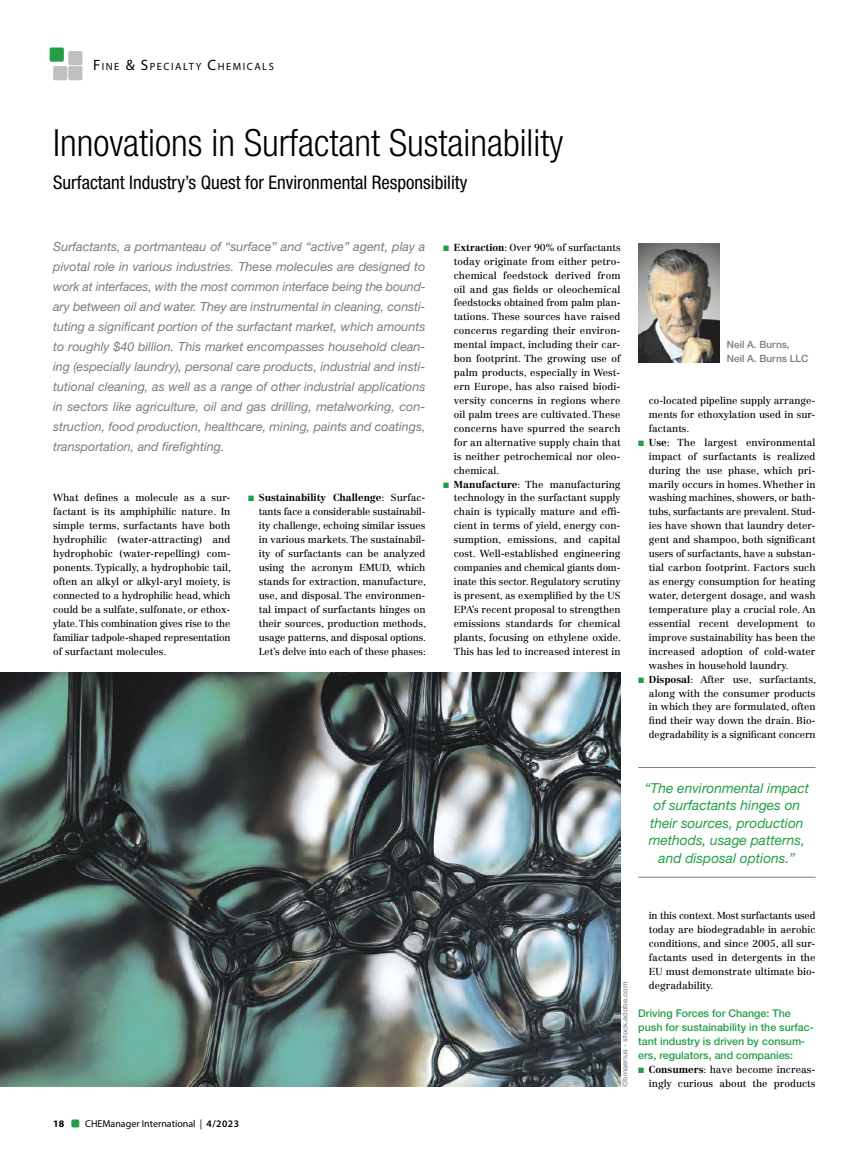
<style>
.page{position:relative;width:851px;height:1170px;background:#fff}
.page>*{position:absolute;margin:0;border:0;box-sizing:border-box;transform-origin:0 0}
.t1{font:300 condensed 37.5px "Helvetica Neue LT Std";color:#000}
.t2{font:condensed 18.75px "Helvetica Neue LT Std";color:#000}
.t3{font:italic 13.75px/17.5px "Helvetica Neue LT Std";color:#239e46;text-align:center}
.t4{font:italic 12.5px/20px "Helvetica Neue LT Std";color:#7c7c7c;text-align:justify}
.t5{font:500 10.62px/13.9px "Helvetica Neue LT Std";color:#239e46}
.t6{font:10.5px "Myriad Pro";letter-spacing:.145em;color:#000}
.t7{font:10px/13.9px "Centennial LT Std";color:#000;text-align:justify}
.t8{font:10px "Myriad Pro";color:#000}
.t9{font:500 10px/13.9px "Helvetica Neue LT Std";color:#7c7c7c}
.t10{font:700 10px "Myriad Pro";color:#000}
.t11{font:500 7.5px "Helvetica Neue LT Std";color:#939393}
.s1{font-size:15px}
.s2{color:#239e46}
.s3{font-weight:700}
.s4{font-weight:600}
</style>
<div class="page">
<img style="left:638px;top:243px;width:81px;height:119px">
<img style="left:0;top:672px;width:620px;height:414px">
<hr style="left:638px;top:767px;width:177px;height:1px;background:#7c7c7c">
<hr style="left:638px;top:876px;width:177px;height:1px;background:#7c7c7c">
<div style="left:71px;top:1119px;width:8px;height:8px;background:#239e46;border-radius:2px"></div>
<div style="left:50px;top:47px;width:14px;height:15px;background:#239e46;border-radius:2px"></div>
<div style="left:53px;top:66px;width:14px;height:14px;background:#c0c0c0;border-radius:2px"></div>
<div style="left:68px;top:51px;width:14px;height:14px;background:#c0c0c0;border-radius:2px"></div>
<div style="left:68px;top:66px;width:14px;height:14px;background:#c0c0c0;border-radius:2px"></div>
<p class="t6" style="left:93px;top:60px;width:182px"><span class="s1">F</span>INE <span class="s1">&amp; S</span> PECIALTY <span class="s1">C</span>HEM ICALS</p>
<h1 class="t1" style="left:53px;top:121px;width:511px">Innovations in Surfactant Sustainability</h1>
<h2 class="t2" style="left:53px;top:172px;width:415px">Surfactant Industry’s Quest for Environmental Responsibility</h2>
<p class="t4" style="left:53px;top:236px;width:374px">Surfactants, a portmanteau of “surface” and “active” agent, play a pivotal role in various industries. These molecules are designed to work at interfaces, with the most common interface being the bound&shy;ary between oil and water. They are instrumental in cleaning, consti&shy;tuting a significant portion of the surfactant market, which amounts to roughly $40 billion. This market encompasses household clean&shy;ing (especially laundry), personal care products, industrial and insti&shy;tutional cleaning, as well as a range of other industrial applications in sectors like agriculture, oil and gas drilling, metalworking, con&shy;struction, food production, healthcare, mining, paints and coatings, transportation, and firefighting.</p>
<p class="t7" style="left:53px;top:491px;width:179px">What defines a molecule as a sur&shy;factant is its amphiphilic nature. In simple terms, surfactants have both hydrophilic (water-attracting) and hydrophobic (water-repelling) com&shy;ponents. Typically, a hydrophobic tail, often an alkyl or alkyl-aryl moiety, is connected to a hydrophilic head, which could be a sulfate, sulfonate, or ethox&shy;ylate. This combination gives rise to the familiar tadpole-shaped representation of surfactant molecules.</p>
<p class="t7" style="left:259px;top:491px;width:169px;text-indent:-11px"><span class="s2">◾</span> <span class="s3">Sustainability Challenge</span>: Surfac&shy;tants face a considerable sustainabil&shy;ity challenge, echoing similar issues in various markets. The sustainabil&shy;ity of surfactants can be analyzed using the acronym EMUD, which stands for extraction, manufacture, use, and disposal. The environmen&shy;tal impact of surfactants hinges on their sources, production methods, usage patterns, and disposal options.<br>Let’s delve into each of these phases:</p>
<p class="t7" style="left:443px;top:240px;width:179px"><span class="s2">◾</span> <span class="s3">Extraction</span>: Over 90% of surfactants</p>
<p class="t7" style="left:454px;top:254px;width:168px">today originate from either petro-</p>
<p class="t7" style="left:454px;top:268px;width:168px">chemical feedstock derived from</p>
<p class="t7" style="left:454px;top:282px;width:168px">oil and gas fields or oleochemical</p>
<p class="t7" style="left:454px;top:296px;width:168px">feedstocks obtained from palm plan-</p>
<p class="t7" style="left:454px;top:310px;width:168px">tations. These sources have raised</p>
<p class="t7" style="left:454px;top:324px;width:168px">concerns regarding their environ-</p>
<p class="t7" style="left:454px;top:338px;width:168px">mental impact, including their car-</p>
<p class="t7" style="left:454px;top:352px;width:168px">bon footprint. The growing use of</p>
<p class="t7" style="left:454px;top:365px;width:168px">palm products, especially in West-</p>
<p class="t7" style="left:454px;top:379px;width:168px">ern Europe, has also raised biodi-</p>
<p class="t7" style="left:454px;top:393px;width:168px">versity concerns in regions where</p>
<p class="t7" style="left:454px;top:407px;width:168px">oil palm trees are cultivated. These</p>
<p class="t7" style="left:454px;top:421px;width:168px">concerns have spurred the search</p>
<p class="t7" style="left:454px;top:435px;width:168px">for an alternative supply chain that</p>
<p class="t7" style="left:454px;top:449px;width:168px">is neither petrochemical nor oleo-</p>
<p class="t7" style="left:454px;top:463px;width:47px">chemical.</p>
<p class="t7" style="left:443px;top:477px;width:179px"><span class="s2">◾</span> <span class="s3">Manufacture</span>: The manufacturing</p>
<p class="t7" style="left:454px;top:491px;width:168px">technology in the surfactant supply</p>
<p class="t7" style="left:454px;top:505px;width:168px">chain is typically mature and effi-</p>
<p class="t7" style="left:454px;top:519px;width:168px">cient in terms of yield, energy con-</p>
<p class="t7" style="left:454px;top:533px;width:168px">sumption, emissions, and capital</p>
<p class="t7" style="left:454px;top:546px;width:168px">cost. Well-established engineering</p>
<p class="t7" style="left:454px;top:560px;width:168px">companies and chemical giants dom-</p>
<p class="t7" style="left:454px;top:574px;width:168px">inate this sector. Regulatory scrutiny</p>
<p class="t7" style="left:454px;top:588px;width:168px">is present, as exemplified by the US</p>
<p class="t7" style="left:454px;top:602px;width:168px">EPA’s recent proposal to strengthen</p>
<p class="t7" style="left:454px;top:616px;width:168px">emissions standards for chemical</p>
<p class="t7" style="left:454px;top:630px;width:169px">plants, focusing on ethylene oxide.</p>
<p class="t7" style="left:454px;top:644px;width:168px">This has led to increased interest in</p>
<p class="t9" style="left:726px;top:337px;width:83px">Neil A. Burns,<br>Neil A. Burns LLC</p>
<p class="t7" style="left:648px;top:393px;width:168px">co-located pipeline supply arrange-</p>
<p class="t7" style="left:648px;top:407px;width:168px">ments for ethoxylation used in sur-</p>
<p class="t7" style="left:648px;top:421px;width:42px">factants.</p>
<p class="t7" style="left:638px;top:435px;width:179px"><span class="s2">◾</span> <span class="s3">Use</span>: The largest environmental</p>
<p class="t7" style="left:648px;top:449px;width:168px">impact of surfactants is realized</p>
<p class="t7" style="left:648px;top:463px;width:168px">during the use phase, which pri-</p>
<p class="t7" style="left:648px;top:477px;width:168px">marily occurs in homes. Whether in</p>
<p class="t7" style="left:648px;top:491px;width:168px">washing machines, showers, or bath-</p>
<p class="t7" style="left:648px;top:505px;width:168px">tubs, surfactants are prevalent. Stud-</p>
<p class="t7" style="left:648px;top:519px;width:168px">ies have shown that laundry deter-</p>
<p class="t7" style="left:648px;top:533px;width:168px">gent and shampoo, both significant</p>
<p class="t7" style="left:648px;top:546px;width:168px">users of surfactants, have a substan-</p>
<p class="t7" style="left:648px;top:560px;width:168px">tial carbon footprint. Factors such</p>
<p class="t7" style="left:648px;top:574px;width:168px">as energy consumption for heating</p>
<p class="t7" style="left:648px;top:588px;width:168px">water, detergent dosage, and wash</p>
<p class="t7" style="left:648px;top:602px;width:168px">temperature play a crucial role. An</p>
<p class="t7" style="left:648px;top:616px;width:168px">essential recent development to</p>
<p class="t7" style="left:648px;top:630px;width:168px">improve sustainability has been the</p>
<p class="t7" style="left:648px;top:644px;width:168px">increased adoption of cold-water</p>
<p class="t7" style="left:648px;top:658px;width:141px">washes in household laundry.</p>
<p class="t7" style="left:638px;top:672px;width:179px"><span class="s2">◾</span> <span class="s3">Disposal</span>: After use, surfactants,</p>
<p class="t7" style="left:648px;top:686px;width:168px">along with the consumer products</p>
<p class="t7" style="left:648px;top:700px;width:168px">in which they are formulated, often</p>
<p class="t7" style="left:648px;top:714px;width:168px">find their way down the drain. Bio-</p>
<p class="t7" style="left:648px;top:727px;width:168px">degradability is a significant concern</p>
<h3 class="t3" style="left:644px;top:778px;width:166px">“The environmental impact of surfactants hinges on their sources, production methods, usage patterns, and disposal options.”</h3>
<p class="t10" style="left:53px;top:1117px;width:13px">18</p>
<p class="t8" style="left:85px;top:1117px;width:155px">CHEManager International | <span class="s4">4/2023</span></p>
<p class="t11" style="left:620px;top:1086px;width:107px;rotate:-90deg">©binaerius - stock.adobe.com</p>
<p class="t7" style="left:648px;top:908px;width:168px">in this context. Most surfactants used today are biodegradable in aerobic conditions, and since 2005, all sur&shy;factants used in detergents in the EU must demonstrate ultimate bio&shy;degradability.</p>
<p class="t5" style="left:638px;top:1005px;width:177px">Driving Forces for Change: The push for sustainability in the surfac&shy;tant industry is driven by consum&shy;ers, regulators, and companies:</p>
<p class="t7" style="left:638px;top:1062px;width:179px;text-align:right"><span class="s2">◾</span> <span class="s3">Consumers</span>: have become increas&shy;ingly curious about the products</p>
</div>
